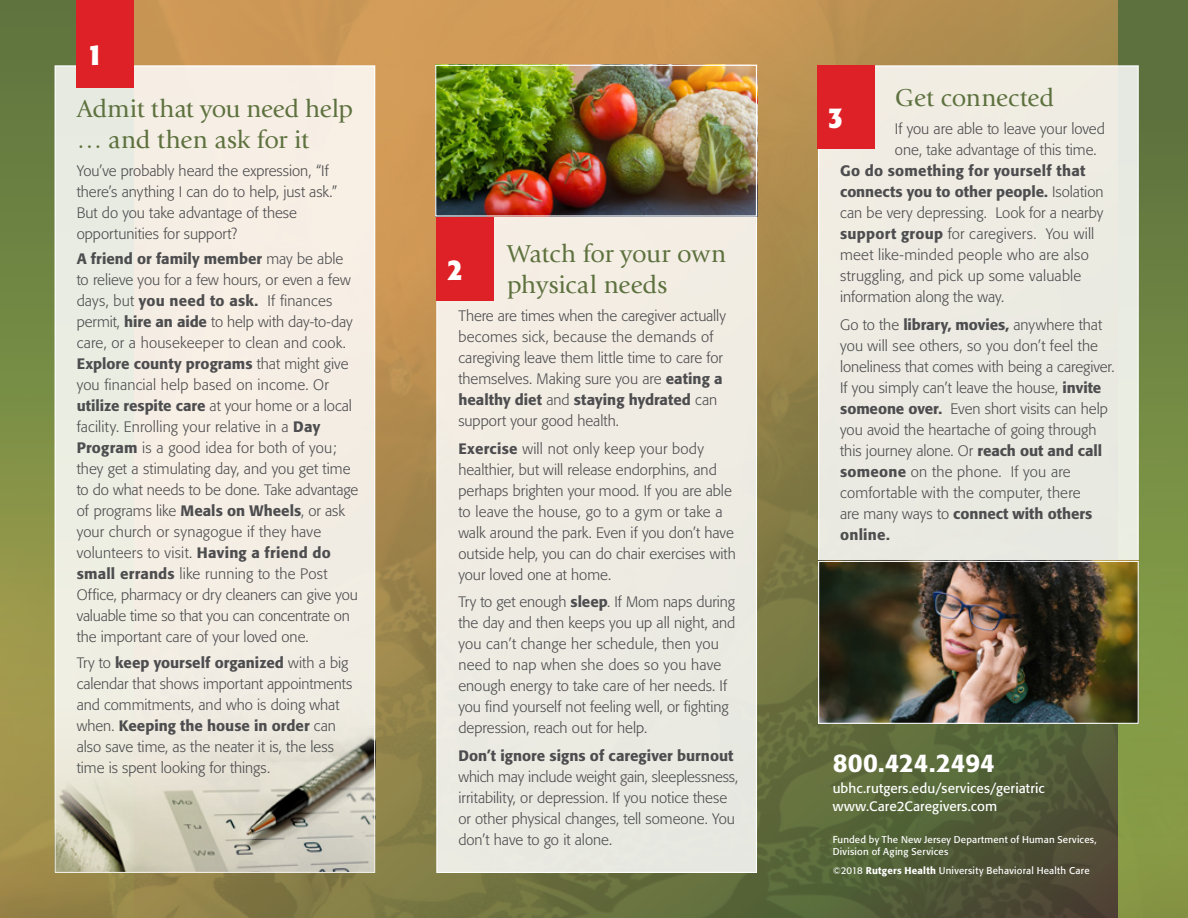
<style>
.page{position:relative;width:1188px;height:918px;background:#fff}
.page>*{position:absolute;margin:0;border:0;box-sizing:border-box;transform-origin:0 0}
.t1{font:700 condensed 30px "Formata";color:#fff}
.t2{font:25.5px/31.5px "Giovanni";letter-spacing:-.005em;color:#5d713e}
.t3{font:500 25.5px "Formata";letter-spacing:-.005em;color:#fff}
.t4{font:300 15px/21px "Formata";color:#4d4d4f}
.t5{font:500 15px "Formata";letter-spacing:.01em;color:#4d4d4f}
.t6{font:13.5px/18px "Formata";letter-spacing:.01em;color:#fff}
.t7{font:9.75px/11.7px "Formata";letter-spacing:.02em;color:#fff}
.s1{font-weight:500}
.s2{font-weight:300}
</style>
<div class="page">
<img style="left:134px;top:0;width:985px;height:918px">
<div style="left:1119px;top:0;width:69px;height:918px;background:linear-gradient(to bottom,#5b713f,#8fa448)"></div>
<svg style="left:0;top:0;width:134px;height:918px;background:#858b47"></svg>
<div style="left:55px;top:66px;width:320px;height:806px;background:#f4eee4"></div>
<div style="left:77px;top:0;width:57px;height:87px;background:#de2027"></div>
<div style="left:819px;top:66px;width:319px;height:500px;background:#ecebe2"></div>
<div style="left:437px;top:194px;width:319px;height:678px;background:#eeebe2"></div>
<div style="left:436px;top:217px;width:58px;height:84px;background:#de2027"></div>
<div style="left:818px;top:65px;width:57px;height:84px;background:#de2027"></div>
<img style="left:437px;top:67px;width:318px;height:148px">
<div style="left:435px;top:65px;width:322px;height:152px;border:1px solid #fff"></div>
<img style="left:820px;top:563px;width:317px;height:159px">
<div style="left:818px;top:561px;width:321px;height:163px;border:1px solid #fff"></div>
<img style="left:57px;top:729px;width:316px;height:142px">
<div style="left:55px;top:727px;width:320px;height:146px;border:1px solid #fff"></div>
<p class="t1" style="left:87px;top:36px;width:16px">1</p>
<p class="t2" style="left:77px;top:93px;width:278px">Admit that you need help … and then ask for it</p>
<p class="t4" style="left:77px;top:160px;width:262px">You’ve probably heard the expression, “If there’s anything I can do to help, just ask.” But do you take advantage of these opportunities for support?</p>
<p class="t4" style="left:77px;top:249px;width:283px"><span class="s1">A friend or family member</span> may be able to relieve you for a few hours, or even a few days, but <span class="s1">you need to ask.</span> If finances permit, <span class="s1">hire an aide</span> to help with day-to-day care, or a housekeeper to clean and cook.<br><span class="s1">Explore county programs</span> that might give you financial help based on income. Or <span class="s1">utilize respite care</span> at your home or a local facility. Enrolling your relative in a <span class="s1">Day Program</span> is a good idea for both of you; they get a stimulating day, and you get time to do what needs to be done. Take advantage of programs like <span class="s1">Meals on Wheels</span>, or ask your church or synagogue if they have volunteers to visit. <span class="s1">Having a friend do small errands</span> like running to the Post Office, pharmacy or dry cleaners can give you valuable time so that you can concentrate on the important care of your loved one.</p>
<p class="t4" style="left:77px;top:652px;width:277px">Try to <span class="s1">keep yourself organized</span> with a big calendar that shows important appointments and commitments, and who is doing what when. <span class="s1">Keeping the house in order</span> can also save time, as the neater it is, the less time is spent looking for things.</p>
<p class="t2" style="left:507px;top:238px;width:221px">Watch for your own physical needs</p>
<p class="t4" style="left:458px;top:305px;width:269px">There are times when the caregiver actually becomes sick, because the demands of caregiving leave them little time to care for themselves. Making sure you are <span class="s1">eating a healthy diet</span> and <span class="s1">staying hydrated</span> can support your good health.</p>
<p class="t4" style="left:458px;top:438px;width:279px"><span class="s1">Exercise</span> will not only keep your body healthier, but will release endorphins, and perhaps brighten your mood. If you are able to leave the house, go to a gym or take a walk around the park. Even if you don’t have outside help, you can do chair exercises with your loved one at home.</p>
<p class="t4" style="left:458px;top:592px;width:278px">Try to get enough <span class="s1">sleep</span>. If Mom naps during the day and then keeps you up all night, and you can’t change her schedule, then you need to nap when she does so you have enough energy to take care of her needs. If you find yourself not feeling well, or fighting depression, reach out for help.</p>
<p class="t4" style="left:458px;top:745px;width:281px"><span class="s1">Don’t ignore signs of caregiver burnout </span>which may include weight gain, sleeplessness, irritability, or depression. If you notice these or other physical changes, tell someone. You don’t have to go it alone.</p>
<p class="t1" style="left:447px;top:251px;width:16px">2</p>
<p class="t2" style="left:895px;top:83px;width:161px">Get connected</p>
<p class="t4" style="left:895px;top:119px;width:212px">If you are able to leave your loved</p>
<p class="t4" style="left:895px;top:140px;width:203px">one, take advantage of this time.</p>
<p class="t5" style="left:840px;top:162px;width:247px">Go do something for yourself that</p>
<p class="t5" style="left:840px;top:183px;width:265px">connects you to other people. <span class="s2">Isolation</span></p>
<p class="t4" style="left:840px;top:203px;width:265px">can be very depressing. Look for a nearby</p>
<p class="t4" style="left:840px;top:224px;width:256px"><span class="s1">support group</span> for caregivers. You will</p>
<p class="t4" style="left:840px;top:245px;width:250px">meet like-minded people who are also</p>
<p class="t4" style="left:840px;top:266px;width:243px">struggling, and pick up some valuable</p>
<p class="t4" style="left:840px;top:287px;width:166px">information along the way.</p>
<p class="t4" style="left:840px;top:314px;width:276px">Go to the <span class="s1">library, movies,</span> anywhere that you will see others, so you don’t feel the loneliness that comes with being a caregiver.<br>If you simply can’t leave the house, <span class="s1">invite someone over.</span> Even short visits can help you avoid the heartache of going through this journey alone. Or <span class="s1">reach out and call someone</span> on the phone. If you are comfortable with the computer, there<br>are many ways to <span class="s1">connect with others online.</span></p>
<p class="t1" style="left:828px;top:99px;width:16px">3</p>
<p class="t3" style="left:833px;top:747px;width:164px">800.424.2494</p>
<p class="t6" style="left:833px;top:779px;width:213px">ubhc.rutgers.edu/services/geriatric www.Care2Caregivers.com</p>
<p class="t7" style="left:833px;top:834px;width:265px">Funded by The New Jersey Department of Human Services,<br>Division of Aging Services</p>
<p class="t7" style="left:833px;top:864px;width:258px">©2018 <span class="s1">Rutgers Health</span> University Behavioral Health Care</p>
</div>
